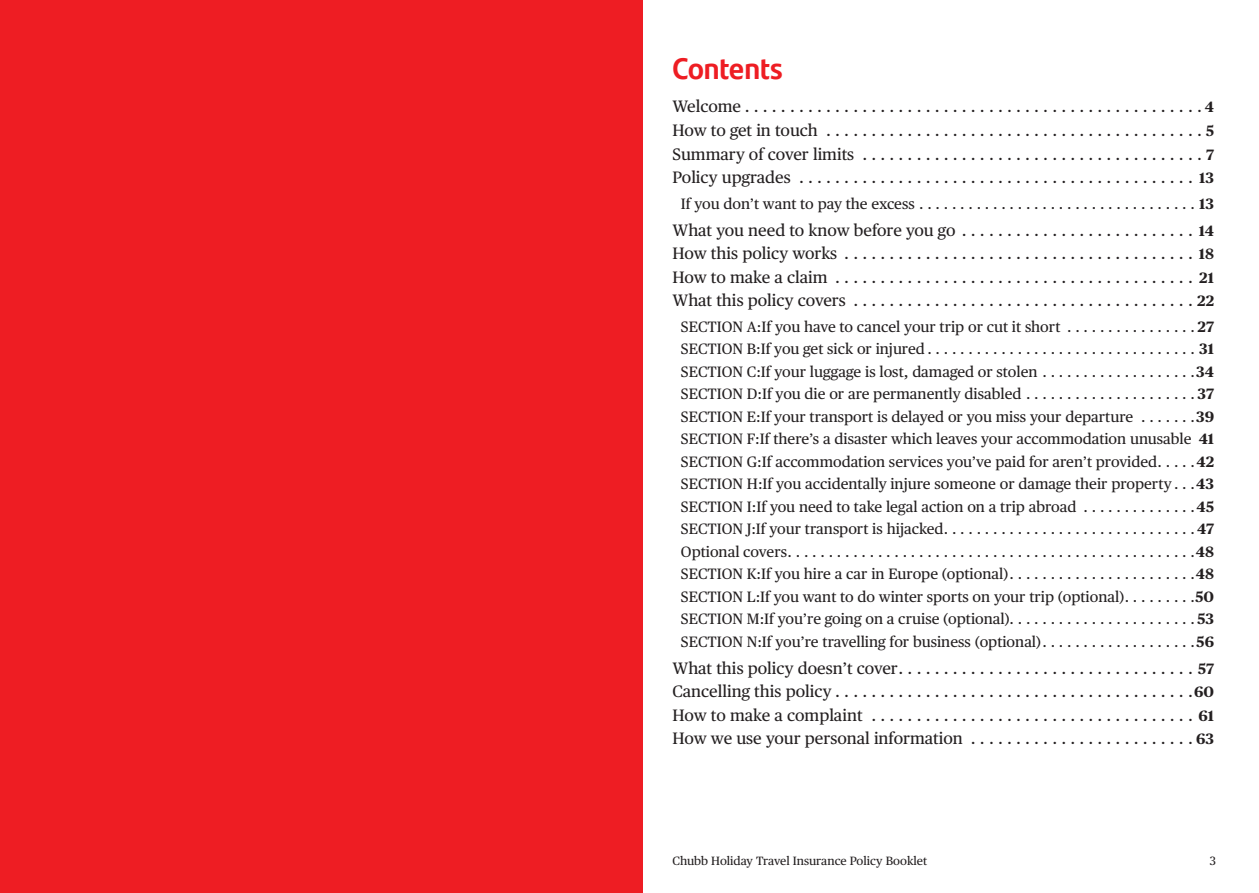
<style>
.page{position:relative;width:1259px;height:893px;background:#fff}
.page>*{position:absolute;margin:0;border:0;box-sizing:border-box;transform-origin:0 0}
.H1__Exclude_from_contents{font:700 30px "Santander Headline";color:#ee1d23}
.t1{font:16.5px "Chubb Publico Text";color:#231f20}
.t2{font:15px "Chubb Publico Text";color:#231f20}
.t3{font:12px "Chubb Publico Text";color:#231f20}
.s1{font-weight:700;font-size:15px}
.s2{font-weight:700}
</style>
<div class="page">
<div style="left:0;top:0;width:642px;height:893px;background:#ee1d23"></div>
<p class="H1__Exclude_from_contents" style="left:672px;top:45px;width:112px">Contents</p>
<p class="t1" style="left:672px;top:94px;width:543px">Welcome . . . . . . . . . . . . . . . . . . . . . . . . . . . . . . . . . . . . . . . . . . . . . . . . . . <span class="s1">4</span></p>
<p class="t1" style="left:672px;top:118px;width:543px">How to get in touch . . . . . . . . . . . . . . . . . . . . . . . . . . . . . . . . . . . . . . . . . <span class="s1">5</span></p>
<p class="t1" style="left:672px;top:141px;width:543px">Summary of cover limits . . . . . . . . . . . . . . . . . . . . . . . . . . . . . . . . . . . . . . <span class="s1">7</span></p>
<p class="t1" style="left:672px;top:165px;width:543px">Policy upgrades . . . . . . . . . . . . . . . . . . . . . . . . . . . . . . . . . . . . . . . . . . . . <span class="s1">13</span></p>
<p class="t2" style="left:681px;top:192px;width:534px">If you don’t want to pay the excess . . . . . . . . . . . . . . . . . . . . . . . . . . . . . . . . . . <span class="s2">13</span></p>
<p class="t1" style="left:672px;top:217px;width:543px">What you need to know before you go . . . . . . . . . . . . . . . . . . . . . . . . . . <span class="s1">14</span></p>
<p class="t1" style="left:672px;top:241px;width:543px">How this policy works . . . . . . . . . . . . . . . . . . . . . . . . . . . . . . . . . . . . . . . <span class="s1">18</span></p>
<p class="t1" style="left:672px;top:264px;width:543px">How to make a claim . . . . . . . . . . . . . . . . . . . . . . . . . . . . . . . . . . . . . . . . <span class="s1">21</span></p>
<p class="t1" style="left:672px;top:288px;width:543px">What this policy covers . . . . . . . . . . . . . . . . . . . . . . . . . . . . . . . . . . . . . . <span class="s1">22</span></p>
<p class="t2" style="left:681px;top:315px;width:534px">SECTION A:If you have to cancel your trip or cut it short . . . . . . . . . . . . . . . <span class="s2">27</span></p>
<p class="t2" style="left:681px;top:338px;width:534px">SECTION B:If you get sick or injured . . . . . . . . . . . . . . . . . . . . . . . . . . . . . . . . . <span class="s2">31</span></p>
<p class="t2" style="left:681px;top:360px;width:534px">SECTION C:If your luggage is lost, damaged or stolen . . . . . . . . . . . . . . . . . . <span class="s2">34</span></p>
<p class="t2" style="left:681px;top:383px;width:534px">SECTION D:If you die or are permanently disabled . . . . . . . . . . . . . . . . . . . . <span class="s2">37</span></p>
<p class="t2" style="left:681px;top:405px;width:534px">SECTION E:If your transport is delayed or you miss your departure . . . . . . <span class="s2">39</span></p>
<p class="t2" style="left:681px;top:428px;width:534px">SECTION F:If there’s a disaster which leaves your accommodation unusable <span class="s2">41</span></p>
<p class="t2" style="left:681px;top:450px;width:534px">SECTION G:If accommodation services you’ve paid for aren’t provided . . . . <span class="s2">42</span></p>
<p class="t2" style="left:681px;top:473px;width:534px">SECTION H:If you accidentally injure someone or damage their property . . <span class="s2">43</span></p>
<p class="t2" style="left:681px;top:495px;width:534px">SECTION I:If you need to take legal action on a trip abroad . . . . . . . . . . . . . <span class="s2">45</span></p>
<p class="t2" style="left:681px;top:518px;width:534px">SECTION J:If your transport is hijacked . . . . . . . . . . . . . . . . . . . . . . . . . . . . . . <span class="s2">47</span></p>
<p class="t2" style="left:681px;top:540px;width:534px">Optional covers . . . . . . . . . . . . . . . . . . . . . . . . . . . . . . . . . . . . . . . . . . . . . . . . . <span class="s2">48</span></p>
<p class="t2" style="left:681px;top:563px;width:534px">SECTION K:If you hire a car in Europe (optional) . . . . . . . . . . . . . . . . . . . . . . <span class="s2">48</span></p>
<p class="t2" style="left:681px;top:585px;width:534px">SECTION L:If you want to do winter sports on your trip (optional) . . . . . . . . <span class="s2">50</span></p>
<p class="t2" style="left:681px;top:608px;width:534px">SECTION M:If you’re going on a cruise (optional). . . . . . . . . . . . . . . . . . . . . . . <span class="s2">53</span></p>
<p class="t2" style="left:681px;top:630px;width:534px">SECTION N:If you’re travelling for business (optional) . . . . . . . . . . . . . . . . . . <span class="s2">56</span></p>
<p class="t1" style="left:672px;top:655px;width:543px">What this policy doesn’t cover . . . . . . . . . . . . . . . . . . . . . . . . . . . . . . . . . <span class="s1">57</span></p>
<p class="t1" style="left:672px;top:679px;width:543px">Cancelling this policy . . . . . . . . . . . . . . . . . . . . . . . . . . . . . . . . . . . . . . . <span class="s1">60</span></p>
<p class="t1" style="left:672px;top:703px;width:543px">How to make a complaint . . . . . . . . . . . . . . . . . . . . . . . . . . . . . . . . . . . . <span class="s1">61</span></p>
<p class="t1" style="left:672px;top:726px;width:543px">How we use your personal information . . . . . . . . . . . . . . . . . . . . . . . . <span class="s1">63</span></p>
<p class="t3" style="left:672px;top:852px;width:256px">Chubb Holiday Travel Insurance Policy Booklet</p>
<p class="t3" style="left:1209px;top:852px;width:8px">3</p>
</div>
